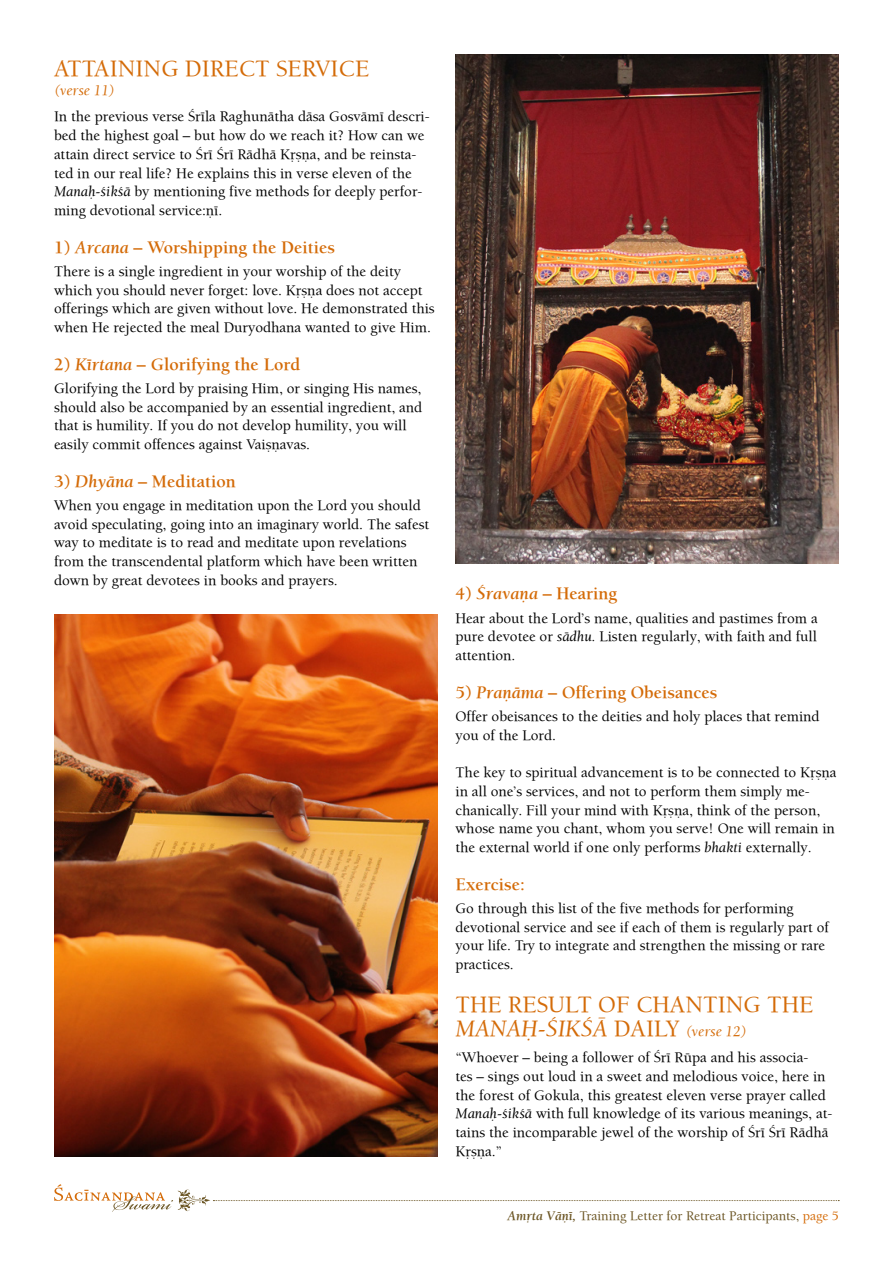
<style>
.page{position:relative;width:893px;height:1263px;background:#fff}
.page>*{position:absolute;margin:0;border:0;box-sizing:border-box;transform-origin:0 0}
.t1{font:24px "Balaram";color:#d46b08}
.t2{font:italic 24px "Balaram";color:#d46b08}
.t3{font:700 18px "Balaram";color:#d46b08}
.t4{font:15px/18.8px "Balaram";color:#000}
.t5{font:italic 15px "Balaram";color:#d46b08}
.t6{font:13.5px "Balaram";color:#6a5422}
.s1{font-style:italic}
.s2{font-style:italic;font-size:24px;color:#d46b08}
.s3{font-size:24px;color:#d46b08}
.s4{font-style:italic;color:#d46b08}
.s5{font-weight:700;font-style:italic}
.s6{color:#d46b08}
</style>
<div class="page">
<img style="left:54px;top:614px;width:383px;height:543px">
<img style="left:455px;top:54px;width:384px;height:509px">
<svg style="left:54px;top:1184px;width:785px;height:28px"></svg>
<h1 class="t1" style="left:54px;top:54px;width:317px">Attaining Direct Service</h1>
<p class="t5" style="left:54px;top:81px;width:62px">(verse 11)</p>
<p class="t4" style="left:54px;top:107px;width:377px">In the previous verse Çréla Raghunätha däsa Gosvämé descri&shy;bed the highest goal – but how do we reach it? How can we attain direct service to Çré Çré Rädhä Kåñëa, and be reinsta&shy;ted in our real life? He explains this in verse eleven of the <span class="s1">Manaù-çikçä</span> by mentioning five methods for deeply perfor&shy;ming devotional service:ëé.</p>
<p class="t3" style="left:54px;top:236px;width:283px">1) <span class="s1">Arcana</span> – Worshipping the Deities</p>
<p class="t4" style="left:54px;top:261px;width:382px">There is a single ingredient in your worship of the deity which you should never forget: love. Kåñëa does not accept offerings which are given without love. He demonstrated this when He rejected the meal Duryodhana wanted to give Him.</p>
<p class="t3" style="left:54px;top:353px;width:248px">2) <span class="s1">Kértana</span> – Glorifying the Lord</p>
<p class="t4" style="left:54px;top:378px;width:370px">Glorifying the Lord by praising Him, or singing His names, should also be accompanied by an essential ingredient, and that is humility. If you do not develop humility, you will easily commit offences against Vaiñëavas.</p>
<p class="t3" style="left:54px;top:470px;width:183px">3) <span class="s1">Dhyäna</span> – Meditation</p>
<p class="t4" style="left:54px;top:495px;width:377px">When you engage in meditation upon the Lord you should avoid speculating, going into an imaginary world. The safest way to meditate is to read and meditate upon revelations from the transcendental platform which have been written down by great devotees in books and prayers.</p>
<p class="t3" style="left:455px;top:583px;width:163px">4) <span class="s1">Çravaëa</span> – Hearing</p>
<p class="t4" style="left:455px;top:608px;width:364px;text-align:justify">Hear about the Lord’s name, qualities and pastimes from a pure devotee or <span class="s1">sädhu.</span> Listen regularly, with faith and full attention.</p>
<p class="t3" style="left:455px;top:681px;width:264px">5) <span class="s1">Praëäma</span> – Offering Obeisances</p>
<p class="t4" style="left:455px;top:706px;width:366px">Offer obeisances to the deities and holy places that remind you of the Lord.</p>
<p class="t4" style="left:455px;top:763px;width:383px">The key to spiritual advancement is to be connected to Kåñëa in all one’s services, and not to perform them simply me&shy;chanically. Fill your mind with Kåñëa, think of the person, whose name you chant, whom you serve! One will remain in the external world if one only performs <span class="s1">bhakti</span> externally.</p>
<p class="t3" style="left:455px;top:873px;width:71px">Exercise:</p>
<p class="t4" style="left:455px;top:898px;width:376px">Go through this list of the five methods for performing devotional service and see if each of them is regularly part of your life. Try to integrate and strengthen the missing or rare practices.</p>
<h1 class="t1" style="left:455px;top:989px;width:359px">The Result of Chanting the</h1>
<h1 class="t2" style="left:455px;top:1013px;width:103px">Manaù-çikç</h1>
<p class="t4" style="left:455px;top:1018px;width:354px;line-height:26.2px;text-indent:137px"><span class="s2">ä</span> <span class="s3">Daily</span> <span class="s4">(verse 12) </span>“Whoever – being a follower of Çré Rüpa and his associa-</p>
<p class="t4" style="left:455px;top:1066px;width:378px">tes – sings out loud in a sweet and melodious voice, here in the forest of Gokula, this greatest eleven verse prayer called <span class="s1">Manaù-çikçä</span> with full knowledge of its various meanings, at&shy;tains the incomparable jewel of the worship of Çré Çré Rädhä Kåñëa.”</p>
<p class="t6" style="left:507px;top:1207px;width:333px"><span class="s5">Amåta Väëé,</span> Training Letter for Retreat Participants, <span class="s6">page 5</span></p>
</div>
